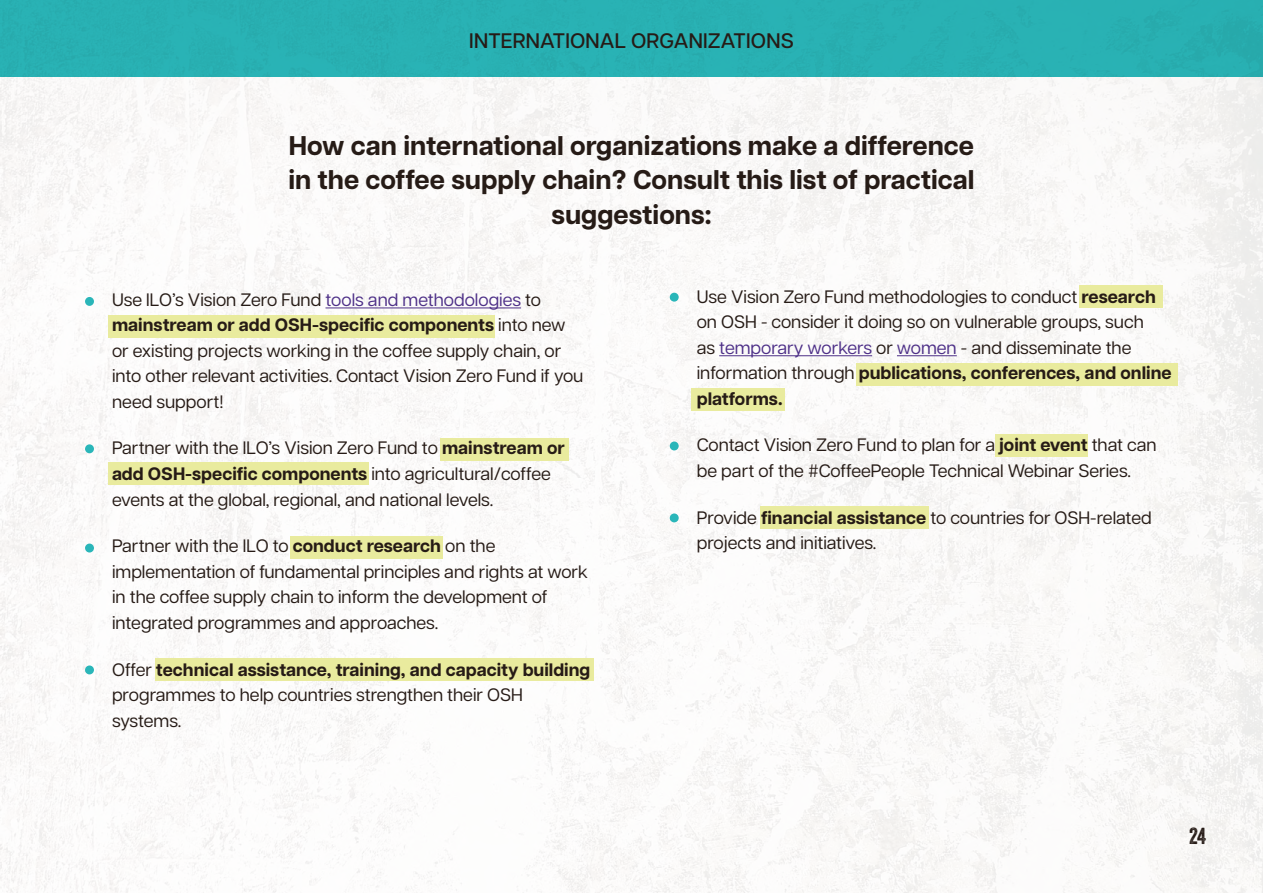
<style>
.page{position:relative;width:1263px;height:893px;background:#fff}
.page>*{position:absolute;margin:0;border:0;box-sizing:border-box;transform-origin:0 0}
.t1{font:700 27px/34.5px "Articulat CF";color:#261b16;text-align:center}
.t2{font:22.5px "Veneer";color:#261b16}
.t3{font:500 21px "Articulat CF";letter-spacing:.01em;color:#261b16}
.t4{font:18px/25.5px "Articulat CF";color:#261b16}
.s1{color:#4e3088}
.s2{font-weight:700}
</style>
<div class="page">
<div style="left:108px;top:315px;width:387px;height:22px;background:#e9eb9e"></div>
<div style="left:440px;top:438px;width:129px;height:23px;background:#e9eb9e"></div>
<div style="left:108px;top:463px;width:261px;height:22px;background:#e9eb9e"></div>
<div style="left:290px;top:536px;width:153px;height:22px;background:#e9eb9e"></div>
<div style="left:155px;top:658px;width:438px;height:23px;background:#e9eb9e"></div>
<div style="left:1079px;top:285px;width:84px;height:23px;background:#e9eb9e"></div>
<div style="left:857px;top:363px;width:321px;height:22px;background:#e9eb9e"></div>
<div style="left:691px;top:388px;width:93px;height:23px;background:#e9eb9e"></div>
<div style="left:760px;top:506px;width:169px;height:23px;background:#e9eb9e"></div>
<div style="left:996px;top:434px;width:92px;height:22px;background:#e9eb9e"></div>
<hr style="left:325px;top:307px;width:196px;height:1px;background:#4e3088">
<hr style="left:719px;top:355px;width:153px;height:1px;background:#4e3088">
<hr style="left:897px;top:355px;width:60px;height:1px;background:#4e3088">
<div style="left:85px;top:444px;width:9px;height:9px;background:#2ab6b9;border-radius:50%"></div>
<div style="left:670px;top:293px;width:9px;height:9px;background:#2ab6b9;border-radius:50%"></div>
<div style="left:670px;top:441px;width:9px;height:9px;background:#2ab6b9;border-radius:50%"></div>
<div style="left:670px;top:513px;width:9px;height:9px;background:#2ab6b9;border-radius:50%"></div>
<div style="left:85px;top:544px;width:9px;height:8px;background:#2ab6b9;border-radius:50%"></div>
<div style="left:85px;top:665px;width:9px;height:9px;background:#2ab6b9;border-radius:50%"></div>
<div style="left:85px;top:297px;width:9px;height:9px;background:#2ab6b9;border-radius:50%"></div>
<div style="left:0;top:0;width:1263px;height:77px;background:#2ab6b9"></div>
<p class="t3" style="left:469px;top:25px;width:326px">INTERNATIONAL ORGANIZATIONS</p>
<h1 class="t1" style="left:288px;top:127px;width:688px">How can international organizations make a difference in the coffee supply chain? Consult this list of practical suggestions:</h1>
<p class="t4" style="left:112px;top:285px;width:473px;text-indent:-27px">• Use ILO’s Vision Zero Fund <span class="s1">tools and methodologies</span> to <span class="s2">mainstream or add OSH-specific components</span> into new or existing projects working in the coffee supply chain, or into other relevant activities. Contact Vision Zero Fund if you need support!</p>
<p class="t4" style="left:112px;top:434px;width:454px;text-indent:-27px">• Partner with the ILO’s Vision Zero Fund to <span class="s2">mainstream or add OSH-specific components</span> into agricultural/coffee events at the global, regional, and national levels.</p>
<p class="t4" style="left:112px;top:532px;width:477px;text-indent:-27px">• Partner with the ILO to <span class="s2">conduct research</span> on the implementation of fundamental principles and rights at work in the coffee supply chain to inform the development of integrated programmes and approaches.</p>
<p class="t4" style="left:112px;top:655px;width:480px;text-indent:-27px">• Offer <span class="s2">technical assistance, training, and capacity building </span>programmes to help countries strengthen their OSH systems.</p>
<p class="t4" style="left:697px;top:282px;width:476px;text-indent:-27px">• Use Vision Zero Fund methodologies to conduct <span class="s2">research </span>on OSH - consider it doing so on vulnerable groups, such<br>as <span class="s1">temporary workers</span> or <span class="s1">women</span> - and disseminate the information through <span class="s2">publications, conferences, and online platforms.</span></p>
<p class="t4" style="left:670px;top:431px;width:488px;text-align:center">• Contact Vision Zero Fund to plan for a <span class="s2">joint event</span> that can be part of the #CoffeePeople Technical Webinar Series.</p>
<p class="t4" style="left:697px;top:503px;width:456px;text-indent:-27px">• Provide <span class="s2">financial assistance</span> to countries for OSH-related projects and initiatives.</p>
<p class="t2" style="left:1189px;top:822px;width:18px">24</p>
</div>
